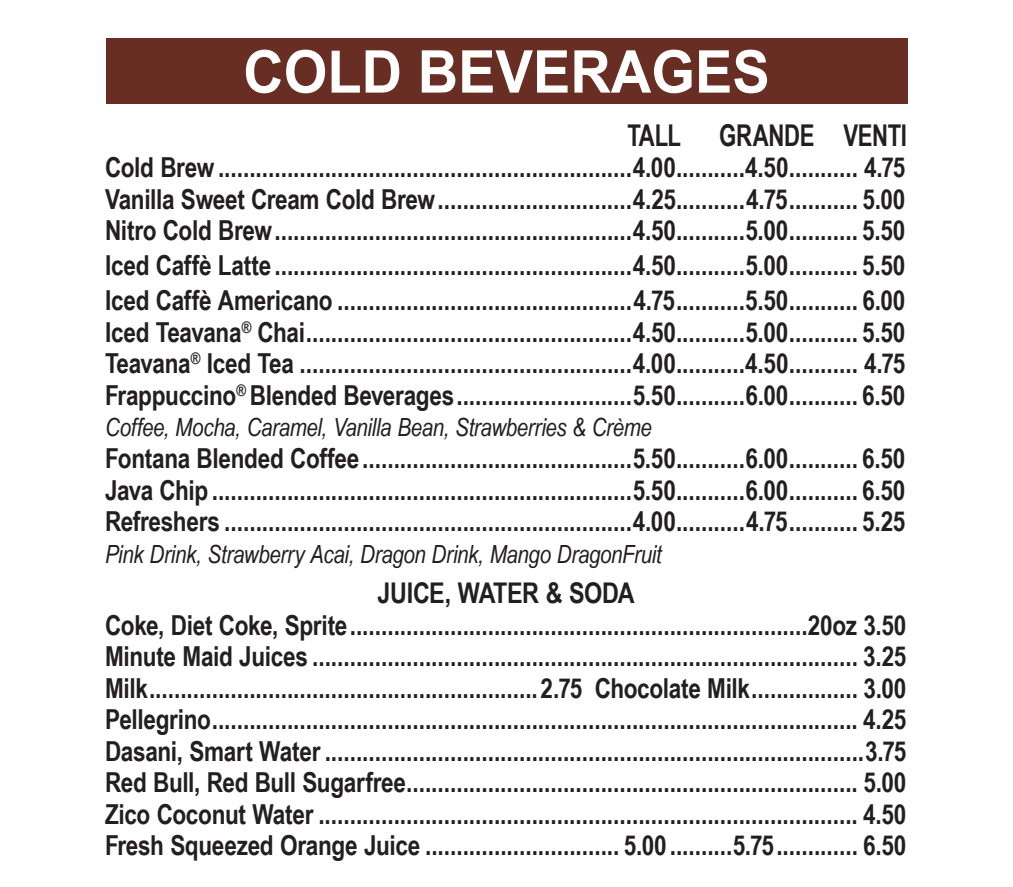
<style>
.page{position:relative;width:1013px;height:887px;background:#fff}
.page>*{position:absolute;margin:0;border:0;box-sizing:border-box;transform-origin:0 0}
.t1{font:700 59px "Arial";color:#fff;scale:.95 1}
.t2{font:700 30px "Arial Narrow";letter-spacing:-.015em;color:#231f20;scale:.9 1}
.t3{font:700 28.5px "Arial Narrow";letter-spacing:-.02em;color:#231f20}
.t4{font:700 27.5px "Arial Narrow";letter-spacing:-.01em;color:#231f20}
.t5{font:italic 25px "Arial Narrow";letter-spacing:-.015em;color:#231f20}
</style>
<div class="page">
<div style="left:106px;top:38px;width:801px;height:66px;background:#682e24"></div>
<p class="t1" style="left:243px;top:33px;width:556px">COLD BEVERAGES</p>
<p class="t2" style="left:627px;top:112px;width:61px">TALL</p>
<p class="t2" style="left:719px;top:112px;width:210px">GRANDE VENTI</p>
<p class="t4" style="left:105px;top:147px;width:801px">Cold Brew..................................................................4.00...........4.50........... 4.75</p>
<p class="t4" style="left:105px;top:178px;width:801px">Vanilla Sweet Cream Cold Brew...............................4.25...........4.75........... 5.00</p>
<p class="t4" style="left:105px;top:210px;width:801px">Nitro Cold Brew.........................................................4.50...........5.00........... 5.50</p>
<p class="t4" style="left:105px;top:245px;width:801px">Iced Caffè Latte .........................................................4.50...........5.00........... 5.50</p>
<p class="t4" style="left:105px;top:280px;width:801px">Iced Caffè Americano ...............................................4.75...........5.50........... 6.00</p>
<p class="t4" style="left:105px;top:311px;width:801px">Iced Teavana<sup>®</sup> Chai....................................................4.50...........5.00........... 5.50</p>
<p class="t4" style="left:105px;top:343px;width:801px">Teavana<sup>®</sup> Iced Tea .....................................................4.00...........4.50........... 4.75</p>
<p class="t4" style="left:105px;top:374px;width:802px">Frappuccino<sup>®</sup> Blended Beverages............................5.50...........6.00........... 6.50</p>
<p class="t5" style="left:105px;top:410px;width:548px">Coffee, Mocha, Caramel, Vanilla Bean, Strawberries &amp; Crème</p>
<p class="t4" style="left:105px;top:437px;width:802px">Fontana Blended Coffee...........................................5.50...........6.00........... 6.50</p>
<p class="t4" style="left:105px;top:469px;width:802px">Java Chip ...................................................................5.50...........6.00........... 6.50</p>
<p class="t4" style="left:105px;top:500px;width:801px">Refreshers .................................................................4.00...........4.75........... 5.25</p>
<p class="t5" style="left:105px;top:536px;width:558px">Pink Drink, Strawberry Acai, Dragon Drink, Mango DragonFruit</p>
<p class="t3" style="left:377px;top:571px;width:258px">JUICE, WATER &amp; SODA</p>
<p class="t4" style="left:105px;top:604px;width:803px">Coke, Diet Coke, Sprite.........................................................................20oz 3.50</p>
<p class="t4" style="left:105px;top:635px;width:802px">Minute Maid Juices ....................................................................................... 3.25</p>
<p class="t4" style="left:105px;top:667px;width:802px">Milk..............................................................2.75 Chocolate Milk................. 3.00</p>
<p class="t4" style="left:105px;top:698px;width:802px">Pellegrino....................................................................................................... 4.25</p>
<p class="t4" style="left:105px;top:730px;width:802px">Dasani, Smart Water......................................................................................3.75</p>
<p class="t4" style="left:105px;top:761px;width:802px">Red Bull, Red Bull Sugarfree........................................................................ 5.00</p>
<p class="t4" style="left:105px;top:793px;width:803px">Zico Coconut Water ...................................................................................... 4.50</p>
<p class="t4" style="left:105px;top:824px;width:803px">Fresh Squeezed Orange Juice ............................... 5.00..........5.75............. 6.50</p>
</div>
